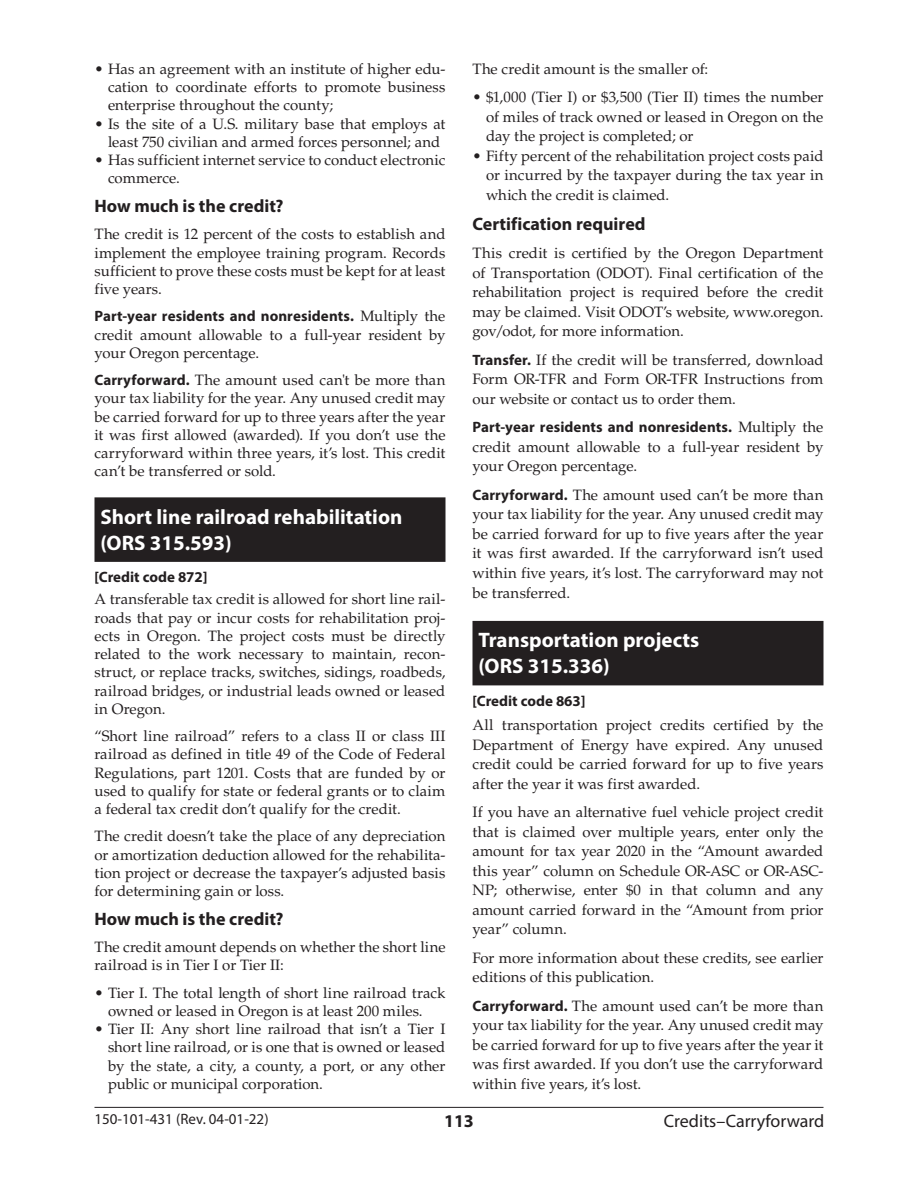
<style>
.page{position:relative;width:918px;height:1188px;background:#fff}
.page>*{position:absolute;margin:0;border:0;box-sizing:border-box;transform-origin:0 0}
.Reverse_Header_2-lin{font:700 21px/25.5px "Myriad Pro";color:#fff}
.Head_3{font:700 18px "Myriad Pro";color:#231f20}
.t1{font:18px "Myriad Pro";color:#231f20}
.Body_text_EL6{font:15px/18.3px "Palatino LT Std";letter-spacing:.005em;color:#231f20;text-align:justify}
.Addition_code{font:700 15px "Myriad Pro";color:#231f20}
.t2{font:15px "Myriad Pro";color:#231f20}
.s1{font-family:"Myriad Pro";font-weight:700}
</style>
<div class="page">
<hr style="left:94px;top:1107px;width:730px;height:1px;background:#231f20">
<div style="left:94px;top:497px;width:352px;height:65px;background:#231f20"></div>
<div style="left:472px;top:621px;width:352px;height:64px;background:#231f20"></div>
<p class="Body_text_EL6" style="left:108px;top:60px;width:339px;text-indent:-14px">• Has an agreement with an institute of higher edu&shy;cation to coordinate efforts to promote business enterprise throughout the county;</p>
<p class="Body_text_EL6" style="left:94px;top:115px;width:353px;text-align:center">• Is the site of a U.S. military base that employs at least 750 civilian and armed forces personnel; and</p>
<p class="Body_text_EL6" style="left:108px;top:151px;width:339px;text-indent:-14px">• Has sufficient internet service to conduct electronic commerce.</p>
<p class="Head_3" style="left:94px;top:194px;width:190px">How much is the credit?</p>
<p class="Body_text_EL6" style="left:94px;top:225px;width:353px">The credit is 12 percent of the costs to establish and implement the employee training program. Records sufficient to prove these costs must be kept for at least five years.</p>
<p class="Body_text_EL6" style="left:94px;top:307px;width:353px"><span class="s1">Part-year residents and nonresidents.</span> Multiply the credit amount allowable to a full-year resident by your Oregon percentage.</p>
<p class="Body_text_EL6" style="left:94px;top:371px;width:353px"><span class="s1">Carryforward.</span> The amount used can't be more than your tax liability for the year. Any unused credit may be carried forward for up to three years after the year it was first allowed (awarded). If you don’t use the carryforward within three years, it’s lost. This credit can’t be transferred or sold.</p>
<p class="Reverse_Header_2-lin" style="left:100px;top:504px;width:303px">Short line railroad rehabilitation (ORS 315.593)</p>
<p class="Addition_code" style="left:94px;top:567px;width:115px">[Credit code 872]</p>
<p class="Body_text_EL6" style="left:94px;top:590px;width:353px">A transferable tax credit is allowed for short line rail&shy;roads that pay or incur costs for rehabilitation proj&shy;ects in Oregon. The project costs must be directly related to the work necessary to maintain, recon&shy;struct, or replace tracks, switches, sidings, roadbeds, railroad bridges, or industrial leads owned or leased in Oregon.</p>
<p class="Body_text_EL6" style="left:94px;top:727px;width:353px">“Short line railroad” refers to a class II or class III railroad as defined in title 49 of the Code of Federal Regulations, part 1201. Costs that are funded by or used to qualify for state or federal grants or to claim a federal tax credit don’t qualify for the credit.</p>
<p class="Body_text_EL6" style="left:94px;top:827px;width:353px">The credit doesn’t take the place of any depreciation or amortization deduction allowed for the rehabilita&shy;tion project or decrease the taxpayer’s adjusted basis for determining gain or loss.</p>
<p class="Head_3" style="left:94px;top:907px;width:190px">How much is the credit?</p>
<p class="Body_text_EL6" style="left:94px;top:938px;width:353px">The credit amount depends on whether the short line railroad is in Tier I or Tier II:</p>
<p class="Body_text_EL6" style="left:108px;top:984px;width:339px;text-indent:-14px">• Tier I. The total length of short line railroad track owned or leased in Oregon is at least 200 miles.</p>
<p class="Body_text_EL6" style="left:108px;top:1020px;width:339px;text-indent:-14px">• Tier II: Any short line railroad that isn’t a Tier I short line railroad, or is one that is owned or leased by the state, a city, a county, a port, or any other public or municipal corporation.</p>
<p class="Body_text_EL6" style="left:472px;top:60px;width:237px">The credit amount is the smaller of:</p>
<p class="Body_text_EL6" style="left:486px;top:88px;width:339px;line-height:19.5px;text-indent:-14px">• $1,000 (Tier I) or $3,500 (Tier II) times the number of miles of track owned or leased in Oregon on the day the project is completed; or</p>
<p class="Body_text_EL6" style="left:486px;top:146px;width:339px;line-height:19.5px;text-indent:-14px">• Fifty percent of the rehabilitation project costs paid or incurred by the taxpayer during the tax year in which the credit is claimed.</p>
<p class="Head_3" style="left:472px;top:212px;width:175px">Certification required</p>
<p class="Body_text_EL6" style="left:472px;top:244px;width:353px;line-height:19.5px">This credit is certified by the Oregon Department of Transportation (ODOT). Final certification of the rehabilitation project is required before the credit may be claimed. Visit ODOT’s website, www.oregon. gov/odot, for more information.</p>
<p class="Body_text_EL6" style="left:472px;top:350px;width:353px;line-height:19.5px"><span class="s1">Transfer.</span> If the credit will be transferred, download Form OR-TFR and Form OR-TFR Instructions from our website or contact us to order them.</p>
<p class="Body_text_EL6" style="left:472px;top:418px;width:353px;line-height:19.5px"><span class="s1">Part-year residents and nonresidents.</span> Multiply the credit amount allowable to a full-year resident by your Oregon percentage.</p>
<p class="Body_text_EL6" style="left:472px;top:485px;width:353px;line-height:19.5px"><span class="s1">Carryforward.</span> The amount used can’t be more than your tax liability for the year. Any unused credit may be carried forward for up to five years after the year it was first awarded. If the carryforward isn’t used within five years, it’s lost. The carryforward may not be transferred.</p>
<p class="Reverse_Header_2-lin" style="left:478px;top:626px;width:222px;line-height:26.7px">Transportation projects (ORS 315.336)</p>
<p class="Addition_code" style="left:472px;top:692px;width:115px">[Credit code 863]</p>
<p class="Body_text_EL6" style="left:472px;top:716px;width:353px;line-height:19.5px">All transportation project credits certified by the Department of Energy have expired. Any unused credit could be carried forward for up to five years after the year it was first awarded.</p>
<p class="Body_text_EL6" style="left:472px;top:803px;width:353px;line-height:19.5px">If you have an alternative fuel vehicle project credit that is claimed over multiple years, enter only the amount for tax year 2020 in the “Amount awarded this year” column on Schedule OR-ASC or OR-ASC-NP; otherwise, enter $0 in that column and any amount carried forward in the “Amount from prior year” column.</p>
<p class="Body_text_EL6" style="left:472px;top:948px;width:353px;line-height:19.5px">For more information about these credits, see earlier editions of this publication.</p>
<p class="Body_text_EL6" style="left:472px;top:996px;width:353px;line-height:19.5px"><span class="s1">Carryforward.</span> The amount used can’t be more than your tax liability for the year. Any unused credit may be carried forward for up to five years after the year it was first awarded. If you don’t use the carryforward within five years, it’s lost.</p>
<p class="t1" style="left:664px;top:1109px;width:162px">Credits–Carryforward</p>
<p class="t2" style="left:94px;top:1110px;width:176px">150-101-431 (Rev. 04-01-22)</p>
<p class="Head_3" style="left:444px;top:1109px;width:31px">113</p>
</div>
